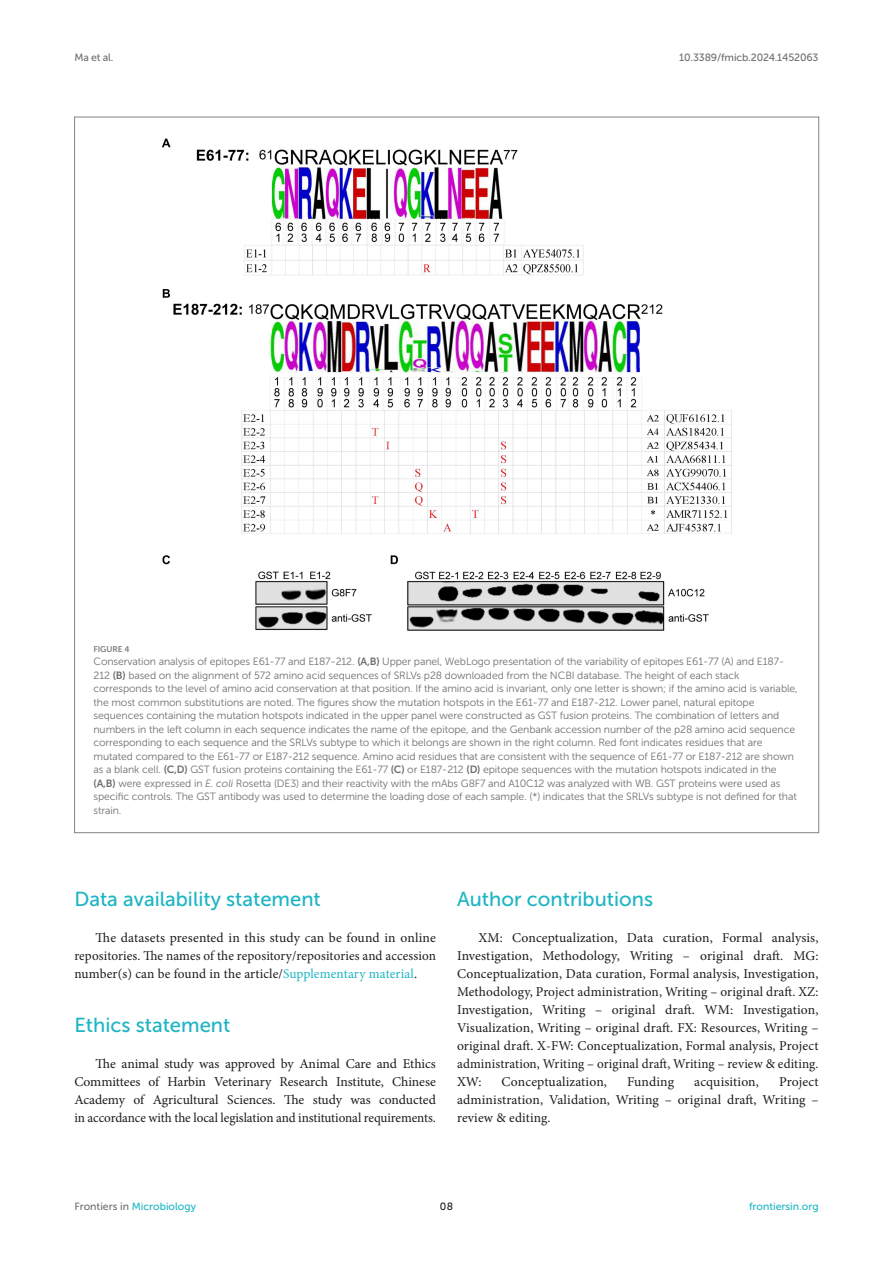
<style>
.page{position:relative;width:893px;height:1263px;background:#fff}
.page>*{position:absolute;margin:0;border:0;box-sizing:border-box;transform-origin:0 0}
.HEAD_1{font:20.25px "Museo Sans 500";color:#1db5c3}
.TEXT_FLUSH{font:13.5px/18px "Minion Pro";letter-spacing:.005em;color:#1b1c1b;text-align:justify}
.FIG_LEG{font:10.5px/13.5px "Museo Sans 300";letter-spacing:-.01em;color:#706f70}
.t1{font:10.5px "Museo Sans 500";color:#1db5c3}
.t2{font:10.5px "Museo Sans 500";letter-spacing:-.015em;color:#706f70}
.t3{font:10.5px "Museo Sans 500";color:#1b1c1b}
.FIG_HD{font:8.25px "Museo Sans 700";letter-spacing:-.01em;color:#7e7f7f}
.s1{font-family:"Museo Sans 700"}
.s2{font-style:italic}
.s3{color:#1db5c3}
.s4{color:#706f70}
</style>
<div class="page">
<img style="left:162px;top:138px;width:570px;height:493px">
<p class="t2" style="left:74px;top:51px;width:40px">Ma et al.</p>
<p class="t2" style="left:679px;top:51px;width:141px">10.3389/fmicb.2024.1452063</p>
<p class="FIG_HD" style="left:94px;top:644px;width:37px">FIGURE 4</p>
<p class="FIG_LEG" style="left:94px;top:655px;width:706px">Conservation analysis of epitopes E61-77 and E187-212. <span class="s1">(A,B)</span> Upper panel, WebLogo presentation of the variability of epitopes E61-77 (A) and E187- 212 <span class="s1">(B)</span> based on the alignment of 572 amino acid sequences of SRLVs p28 downloaded from the NCBI database. The height of each stack corresponds to the level of amino acid conservation at that position. If the amino acid is invariant, only one letter is shown; if the amino acid is variable, the most common substitutions are noted. The figures show the mutation hotspots in the E61-77 and E187-212. Lower panel, natural epitope sequences containing the mutation hotspots indicated in the upper panel were constructed as GST fusion proteins. The combination of letters and numbers in the left column in each sequence indicates the name of the epitope, and the Genbank accession number of the p28 amino acid sequence corresponding to each sequence and the SRLVs subtype to which it belongs are shown in the right column. Red font indicates residues that are mutated compared to the E61-77 or E187-212 sequence. Amino acid residues that are consistent with the sequence of E61-77 or E187-212 are shown as a blank cell. <span class="s1">(C,D)</span> GST fusion proteins containing the E61-77 <span class="s1">(C)</span> or E187-212 <span class="s1">(D)</span> epitope sequences with the mutation hotspots indicated in the <span class="s1">(A,B)</span> were expressed in <span class="s2">E. coli</span> Rosetta (DE3) and their reactivity with the mAbs G8F7 and A10C12 was analyzed with WB. GST proteins were used as specific controls. The GST antibody was used to determine the loading dose of each sample. (*) indicates that the SRLVs subtype is not defined for that strain.</p>
<p class="HEAD_1" style="left:74px;top:888px;width:248px">Data availability statement</p>
<p class="TEXT_FLUSH" style="left:74px;top:929px;width:363px;text-indent:21px">The datasets presented in this study can be found in online repositories. The names of the repository/repositories and accession number(s) can be found in the article/<span class="s3">Supplementary material</span>.</p>
<p class="HEAD_1" style="left:74px;top:1014px;width:158px">Ethics statement</p>
<p class="TEXT_FLUSH" style="left:74px;top:1055px;width:363px;text-indent:21px">The animal study was approved by Animal Care and Ethics Committees of Harbin Veterinary Research Institute, Chinese Academy of Agricultural Sciences. The study was conducted in accordance with the local legislation and institutional requirements.</p>
<p class="HEAD_1" style="left:457px;top:888px;width:197px">Author contributions</p>
<p class="TEXT_FLUSH" style="left:457px;top:929px;width:363px;text-indent:21px">XM: Conceptualization, Data curation, Formal analysis, Investigation, Methodology, Writing – original draft. MG:<br>Conceptualization, Data curation, Formal analysis, Investigation, Methodology, Project administration, Writing – original draft. XZ:<br>Investigation, Writing – original draft. WM: Investigation, Visualization, Writing – original draft. FX: Resources, Writing – original draft. X-FW: Conceptualization, Formal analysis, Project administration, Writing – original draft, Writing – review &amp; editing.<br>XW:</p>
<p class="TEXT_FLUSH" style="left:502px;top:1073px;width:107px">Conceptualization,</p>
<p class="TEXT_FLUSH" style="left:627px;top:1073px;width:48px">Funding</p>
<p class="TEXT_FLUSH" style="left:694px;top:1073px;width:66px">acquisition,</p>
<p class="TEXT_FLUSH" style="left:457px;top:1073px;width:363px;text-indent:322px">Project administration, Validation, Writing – original draft, Writing – review &amp; editing.</p>
<p class="t1" style="left:74px;top:1200px;width:123px"><span class="s4">Frontiers in</span> Microbiology</p>
<p class="t3" style="left:440px;top:1200px;width:15px">08</p>
<p class="t1" style="left:749px;top:1200px;width:71px">frontiersin.org</p>
</div>
